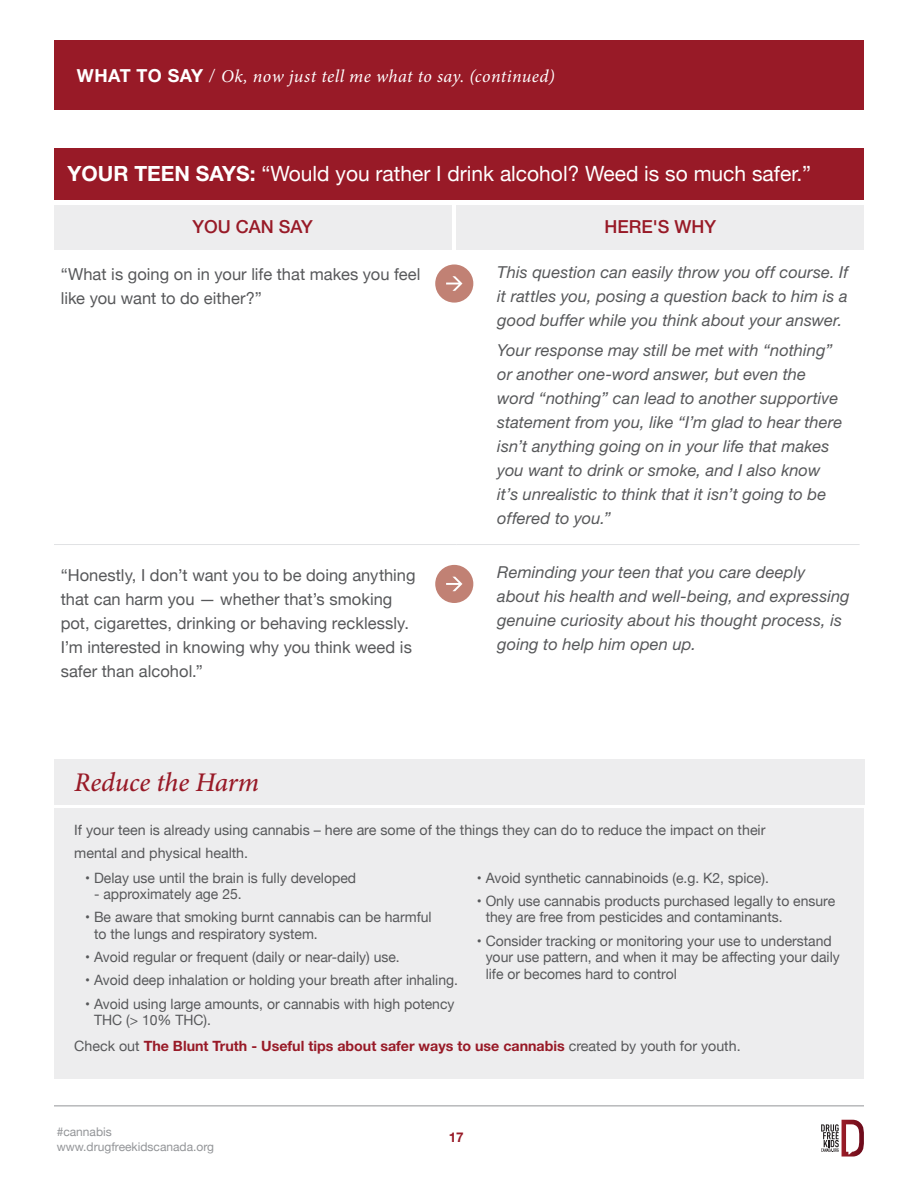
<style>
.page{position:relative;width:918px;height:1188px;background:#fff}
.page>*{position:absolute;margin:0;border:0;box-sizing:border-box;transform-origin:0 0}
.t1{font:italic 500 27px "Minion Pro";letter-spacing:-.005em;color:#981a27}
.t2{font:21px "Helvetica Neue";color:#fff}
.t3{font:italic 18px "Minion Pro";letter-spacing:.02em;color:#fff}
.t4{font:500 18px "Helvetica Neue";color:#981a27}
.t5{font:italic 16.5px/24px "Helvetica Neue";letter-spacing:.005em;color:#57585a}
.t6{font:16.5px/24px "Helvetica Neue";color:#57585a}
.t7{font:14.25px/16.5px "Helvetica Neue";color:#57585a}
.t8{font:700 14.25px "Helvetica Neue";color:#981a27}
.t9{font:700 13.5px "Helvetica Neue";color:#981a27}
.t10{font:12px/14.7px "Helvetica Neue";color:#939598}
.s1{font-family:"Helvetica Neue";font-weight:700;font-style:normal}
.s2{font-family:"Helvetica Neue";font-weight:300;font-style:normal}
.s3{font-weight:700}
.s4{font-weight:400;color:#57585a}
</style>
<div class="page">
<hr style="left:54px;top:1106px;width:810px;height:1px;background:#939598">
<svg style="left:821px;top:1120px;width:43px;height:37px"></svg>
<div style="left:54px;top:40px;width:810px;height:70px;background:#981a27"></div>
<div style="left:54px;top:148px;width:810px;height:51px;background:#981a27"></div>
<hr style="left:54px;top:544px;width:403px;height:1px;background:#e1e2e4">
<hr style="left:457px;top:544px;width:403px;height:1px;background:#e1e2e4">
<div style="left:435px;top:264px;width:38px;height:39px;background:#c18174;border-radius:50%"></div>
<svg style="left:446px;top:276px;width:16px;height:15px"></svg>
<div style="left:435px;top:565px;width:38px;height:38px;background:#c18174;border-radius:50%"></div>
<svg style="left:446px;top:577px;width:16px;height:14px"></svg>
<div style="left:54px;top:205px;width:398px;height:44px;background:#ededee"></div>
<div style="left:457px;top:205px;width:407px;height:44px;background:#ededee"></div>
<div style="left:54px;top:808px;width:810px;height:271px;background:#ededee"></div>
<div style="left:54px;top:759px;width:810px;height:46px;background:#ededee"></div>
<p class="t3" style="left:77px;top:64px;width:479px"><span class="s1">WHAT TO SAY</span> <span class="s2">/</span> Ok, now just tell me what to say. (continued)</p>
<h2 class="t2" style="left:68px;top:159px;width:745px"><span class="s3">YOUR TEEN SAYS:</span> “Would you rather I drink alcohol? Weed is so much safer.”</h2>
<p class="t4" style="left:193px;top:216px;width:122px">YOU CAN SAY</p>
<p class="t4" style="left:605px;top:216px;width:113px">HERE'S WHY</p>
<p class="t6" style="left:61px;top:263px;width:361px">“What is going on in your life that makes you feel like you want to do either?”</p>
<p class="t5" style="left:497px;top:259px;width:353px;text-align:justify">This question can easily throw you off course. If it rattles you, posing a question back to him is a good buffer while you think about your answer.</p>
<p class="t5" style="left:497px;top:338px;width:347px">Your response may still be met with “nothing” or another one-word answer, but even the word “nothing” can lead to another supportive statement from you, like “I’m glad to hear there isn’t anything going on in your life that makes you want to drink or smoke, and I also know it’s unrealistic to think that it isn’t going to be offered to you.”</p>
<p class="t6" style="left:61px;top:564px;width:356px">“Honestly, I don’t want you to be doing anything that can harm you — whether that’s smoking pot, cigarettes, drinking or behaving recklessly.<br>I’m interested in knowing why you think weed is safer than alcohol.”</p>
<p class="t5" style="left:497px;top:560px;width:354px">Reminding your teen that you care deeply about his health and well-being, and expressing genuine curiosity about his thought process, is going to help him open up.</p>
<h1 class="t1" style="left:74px;top:763px;width:187px">Reduce the Harm</h1>
<p class="t7" style="left:74px;top:820px;width:693px;line-height:22.5px">If your teen is already using cannabis – here are some of the things they can do to reduce the impact on their mental and physical health.</p>
<p class="t7" style="left:85px;top:870px;width:272px">• Delay use until the brain is fully developed</p>
<p class="t7" style="left:94px;top:887px;width:149px">- approximately age 25.</p>
<p class="t7" style="left:94px;top:910px;width:339px;text-indent:-9px">• Be aware that smoking burnt cannabis can be harmful to the lungs and respiratory system.</p>
<p class="t7" style="left:85px;top:950px;width:316px">• Avoid regular or frequent (daily or near-daily) use.</p>
<p class="t7" style="left:85px;top:973px;width:374px">• Avoid deep inhalation or holding your breath after inhaling.</p>
<p class="t7" style="left:94px;top:996px;width:362px;text-indent:-9px">• Avoid using large amounts, or cannabis with high potency<br>THC (&gt; 10% THC).</p>
<p class="t7" style="left:477px;top:870px;width:294px">• Avoid synthetic cannabinoids (e.g. K2, spice).</p>
<p class="t7" style="left:486px;top:893px;width:351px;text-indent:-9px">• Only use cannabis products purchased legally to ensure they are free from pesticides and contaminants.</p>
<p class="t7" style="left:486px;top:933px;width:356px;text-indent:-9px">• Consider tracking or monitoring your use to understand your use pattern, and when it may be affecting your daily life or becomes hard to control</p>
<p class="t8" style="left:74px;top:1037px;width:668px"><span class="s4">Check out</span> The Blunt Truth - Useful tips about safer ways to use cannabis <span class="s4">created by youth for youth.</span></p>
<p class="t10" style="left:57px;top:1126px;width:159px">#cannabis www.drugfreekidscanada.org</p>
<p class="t9" style="left:449px;top:1129px;width:17px">17</p>
</div>
